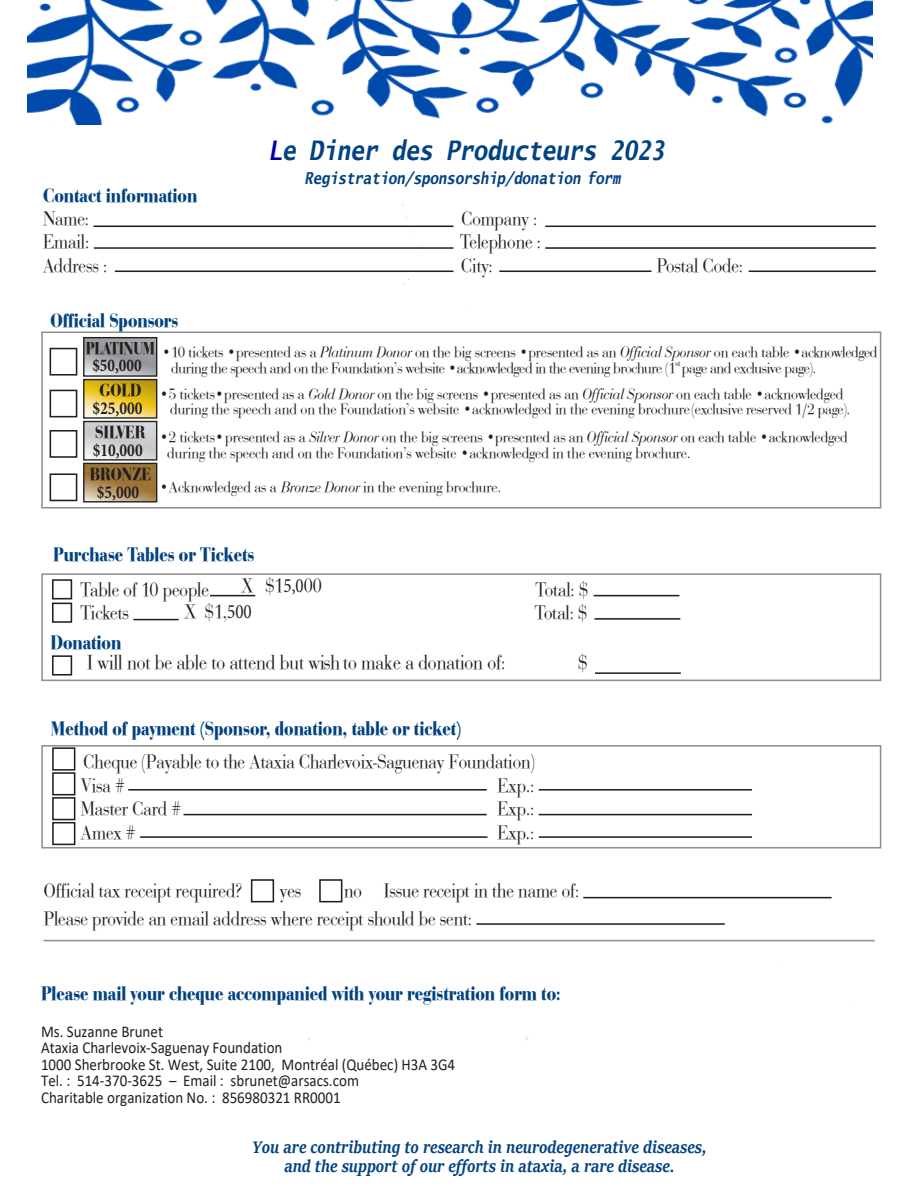
<style>
.page{position:relative;width:918px;height:1188px;background:#fff}
.page>*{position:absolute;margin:0;border:0;box-sizing:border-box;transform-origin:0 0}
.t1{font:italic 700 27px "Lucida Sans Typewriter";color:#024282;scale:.84 1}
.t2{font:21px "Bedini";color:#211e1e;scale:.84 1}
.t3{font:21px "Bedini";color:#231f20;scale:.84 1}
.t4{font:20.25px/23.2px "Bedini";color:#231f20;scale:.84 1}
.t5{font:700 20.25px "Bedini";color:#024282;scale:.84 1}
.t6{font:italic 700 18.45px/18.6px "Sitka Subheading";color:#024282;text-align:center;scale:.84 1}
.t7{font:700 18.3px "Minion Pro";color:#231f20;scale:.84 1}
.t8{font:700 18.3px "Bedini";color:#231f20;scale:.84 1}
.t9{font:700 18px "Minion Pro";color:#231f20;scale:.84 1}
.t10{font:700 17.85px "Bedini";letter-spacing:-.01em;color:#231f20;scale:.8 1}
.t11{font:16.5px/16.5px "Calibri";color:#211e1e;scale:.91 1}
.t12{font:italic 700 16.5px "Lucida Sans Typewriter";color:#024282;scale:.84 1}
.t13{font:15.45px/15.5px "Bedini";letter-spacing:-.005em;color:#231f20;scale:.9 1}
.t14{font:15.45px/15.5px "Bedini";letter-spacing:-.025em;color:#231f20;scale:.9 1}
.t15{font:15.45px "Bedini";letter-spacing:-.005em;color:#231f20;scale:.89 1}
.s1{color:#00a}
.s2{font-style:italic}
.s3{font-size:15.3px}
.s4{font-family:"Minion Pro"}
</style>
<div class="page">
<hr style="left:94px;top:247px;width:359px;height:2px;background:#231f20">
<hr style="left:93px;top:225px;width:360px;height:2px;background:#231f20">
<hr style="left:545px;top:225px;width:330px;height:2px;background:#231f20">
<hr style="left:545px;top:247px;width:330px;height:2px;background:#231f20">
<hr style="left:115px;top:270px;width:338px;height:2px;background:#231f20">
<hr style="left:748px;top:270px;width:127px;height:2px;background:#231f20">
<hr style="left:499px;top:270px;width:152px;height:2px;background:#231f20">
<div style="left:50px;top:348px;width:27px;height:27px;border:2px solid #231f20"></div>
<div style="left:50px;top:389px;width:27px;height:28px;border:2px solid #231f20"></div>
<div style="left:50px;top:430px;width:27px;height:28px;border:2px solid #231f20"></div>
<div style="left:50px;top:473px;width:27px;height:28px;border:2px solid #231f20"></div>
<svg style="left:84px;top:337px;width:73px;height:163px"></svg>
<div style="left:83px;top:462px;width:74px;height:40px;border:1px solid #231f20"></div>
<div style="left:41px;top:331px;width:840px;height:177px;border:2px solid #8f8f8f"></div>
<hr style="left:133px;top:618px;width:46px;height:2px;background:#231f20">
<hr style="left:593px;top:595px;width:86px;height:1px;background:#231f20">
<hr style="left:594px;top:618px;width:86px;height:1px;background:#231f20">
<hr style="left:595px;top:672px;width:85px;height:2px;background:#231f20">
<hr style="left:210px;top:595px;width:45px;height:1px;background:#231f20">
<div style="left:41px;top:573px;width:840px;height:108px;border:2px solid #8f8f8f"></div>
<div style="left:52px;top:579px;width:20px;height:20px;border:2px solid #231f20"></div>
<div style="left:52px;top:602px;width:20px;height:20px;border:2px solid #231f20"></div>
<div style="left:52px;top:655px;width:20px;height:20px;border:2px solid #231f20"></div>
<hr style="left:128px;top:789px;width:358px;height:1px;background:#231f20">
<hr style="left:140px;top:836px;width:347px;height:1px;background:#231f20">
<hr style="left:183px;top:813px;width:303px;height:2px;background:#231f20">
<hr style="left:538px;top:789px;width:214px;height:1px;background:#231f20">
<hr style="left:538px;top:836px;width:214px;height:1px;background:#231f20">
<hr style="left:538px;top:813px;width:214px;height:2px;background:#231f20">
<div style="left:41px;top:745px;width:840px;height:103px;border:2px solid #8f8f8f"></div>
<div style="left:52px;top:772px;width:23px;height:23px;border:2px solid #231f20"></div>
<div style="left:52px;top:797px;width:23px;height:23px;border:2px solid #231f20"></div>
<div style="left:52px;top:821px;width:23px;height:24px;border:2px solid #231f20"></div>
<div style="left:52px;top:747px;width:23px;height:23px;border:2px solid #231f20"></div>
<hr style="left:43px;top:939px;width:831px;height:2px;background:#8f8f8f">
<div style="left:251px;top:879px;width:23px;height:23px;border:2px solid #231f20"></div>
<div style="left:319px;top:879px;width:23px;height:23px;border:2px solid #231f20"></div>
<hr style="left:583px;top:896px;width:248px;height:2px;background:#231f20">
<hr style="left:476px;top:923px;width:248px;height:1px;background:#231f20">
<img style="left:28px;top:1px;width:844px;height:124px">
<h3 class="t5" style="left:43px;top:183px;width:185px">Contact information</h3>
<h3 class="t4" style="left:43px;top:207px;width:78px">Name:<br>Email:<br>Address :</h3>
<h1 class="t1" style="left:268px;top:134px;width:473px"><span class="s1">L</span>e Diner des Producteurs 2023</h1>
<p class="t12" style="left:304px;top:168px;width:377px">Registration/sponsorship/donation form</p>
<h3 class="t4" style="left:460px;top:207px;width:97px">Company :<br>Telephone :</h3>
<h3 class="t4" style="left:461px;top:253px;width:39px">City:</h3>
<h3 class="t4" style="left:656px;top:253px;width:104px">Postal Code:</h3>
<h3 class="t5" style="left:50px;top:307px;width:154px">Official Sponsors</h3>
<p class="t10" style="left:86px;top:337px;width:88px">PLATINUM</p>
<p class="t9" style="left:92px;top:352px;width:60px">$50,000</p>
<p class="t8" style="left:99px;top:378px;width:52px">GOLD</p>
<p class="t7" style="left:92px;top:395px;width:61px">$25,000</p>
<p class="t8" style="left:95px;top:420px;width:61px">SILVER</p>
<p class="t7" style="left:93px;top:437px;width:61px">$10,000</p>
<p class="t8" style="left:90px;top:462px;width:74px">BRONZE</p>
<p class="t7" style="left:97px;top:479px;width:52px">$5,000</p>
<p class="t14" style="left:171px;top:344px;width:786px;text-indent:-9px">•10 tickets •presented as a <span class="s2">Platinum Donor</span> on the big screens •presented as an <span class="s2">Official Sponsor</span> on each table •acknowledged during the speech and on the Foundation’s website •acknowledged in the evening brochure (1<sup>st</sup> page and exclusive page).</p>
<p class="t13" style="left:170px;top:386px;width:756px;text-indent:-10px">•5 tickets•presented as a <span class="s2">Gold Donor</span> on the big screens •presented as an <span class="s2">Official Sponsor</span> on each table •acknowledged during the speech and on the Foundation’s website •acknowledged in the evening brochure <span class="s3">(exclusive reserved 1/2 page)</span>.</p>
<p class="t13" style="left:167px;top:429px;width:757px;text-indent:-8px">•2 tickets•presented as a <span class="s2">Silver Donor</span> on the big screens •presented as an <span class="s2">Official Sponsor</span> on each table •acknowledged during the speech and on the Foundation’s website •acknowledged in the evening brochure.</p>
<p class="t15" style="left:160px;top:477px;width:385px">•Acknowledged as a <span class="s2">Bronze Donor</span> in the evening brochure.</p>
<h3 class="t5" style="left:53px;top:542px;width:241px">Purchase Tables or Tickets</h3>
<h3 class="t4" style="left:81px;top:577px;width:154px">Table of 10 people</h3>
<h3 class="t4" style="left:241px;top:573px;width:98px">X $1<span class="s4">5,0</span>00</h3>
<h3 class="t4" style="left:535px;top:577px;width:64px">Total: $</h3>
<h3 class="t4" style="left:81px;top:601px;width:59px">Tickets</h3>
<h3 class="t4" style="left:184px;top:599px;width:82px">X $1,<span class="s4">500</span></h3>
<h3 class="t4" style="left:535px;top:601px;width:64px">Total: $</h3>
<h2 class="t2" style="left:87px;top:649px;width:499px">I will not be able to attend but wi sh to make a donation of:</h2>
<h2 class="t3" style="left:578px;top:649px;width:13px">$</h2>
<h3 class="t5" style="left:50px;top:630px;width:86px">Donation</h3>
<h3 class="t5" style="left:51px;top:716px;width:490px">Method of payment (Sponsor, donation, table or ticket)</h3>
<h3 class="t4" style="left:81px;top:749px;width:542px;line-height:24px">Cheque (Payable to the Ataxia Charlevoix-Saguenay Foundation)<br>Visa #</h3>
<h3 class="t4" style="left:497px;top:773px;width:45px">Exp.:</h3>
<h3 class="t4" style="left:81px;top:797px;width:121px">Master Card #</h3>
<h3 class="t4" style="left:497px;top:797px;width:45px">Exp.:</h3>
<h3 class="t4" style="left:81px;top:820px;width:67px">Amex #</h3>
<h3 class="t4" style="left:497px;top:820px;width:45px">Exp.:</h3>
<h3 class="t4" style="left:44px;top:878px;width:237px">Official tax receipt required?</h3>
<h3 class="t4" style="left:280px;top:878px;width:27px">yes</h3>
<h3 class="t4" style="left:44px;top:876px;width:638px;line-height:27.9px;text-indent:300px">no Issue receipt in the name of:<br>Please provide an email address where receipt should be sent:</h3>
<h3 class="t5" style="left:41px;top:981px;width:620px">Please mail your cheque accompanied with your registration form to<span class="s4">:</span></h3>
<p class="t11" style="left:41px;top:1022px;width:456px">Ms. Suzanne Brunet<br>Ataxia Charlevoix-Saguenay Foundation<br>1000 Sherbrooke St. West, Suite 2100, Montréal (Québec) H3A 3G4<br>Tel. : 514-370-3625 – Email : sbrunet@arsacs.com<br>Charitable organization No. : 856980321 RR0001</p>
<p class="t6" style="left:252px;top:1136px;width:542px">You are contributing to research in neurodegenerative diseases, and the support of our efforts in ataxia, a rare disease.</p>
</div>
